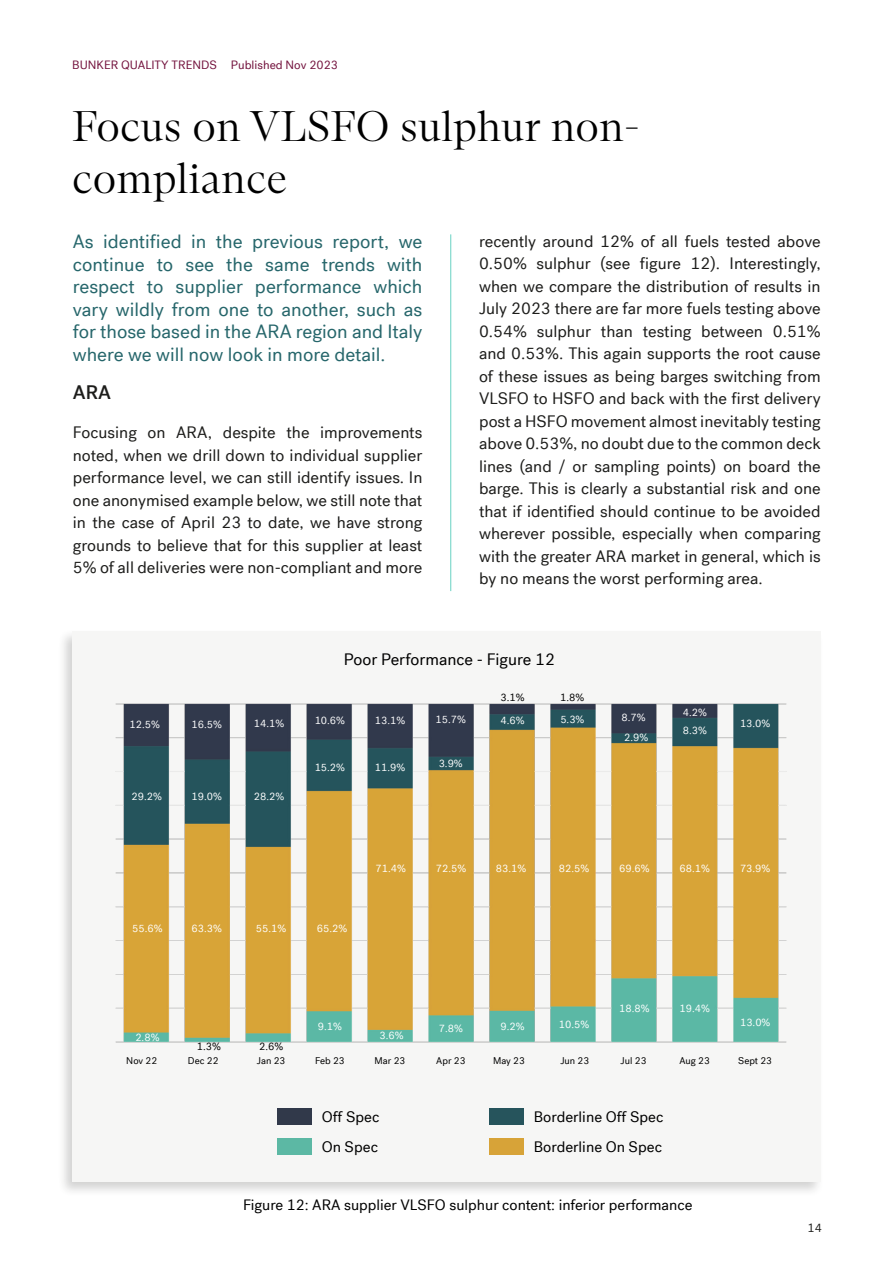
<style>
.page{position:relative;width:893px;height:1263px;background:#fff}
.page>*{position:absolute;margin:0;border:0;box-sizing:border-box;transform-origin:0 0}
.t1{font:300 43.05px/51.6px "ABC Arizona Serif";color:#000}
.t2{font:500 19.5px "Post Grotesk";color:#1d1d1b}
.t3{font:19.2px/22.5px "Post Grotesk";color:#26666b;text-align:justify}
.t4{font:16.5px/22.5px "Post Grotesk";color:#1d1d1b;text-align:justify}
.t5{font:16.5px "Post Grotesk";color:#000}
.t6{font:15.15px "Post Grotesk";color:#000}
.t7{font:15px "Post Grotesk";color:#000}
.t8{font:12px "Post Grotesk";color:#73123d}
.t9{font:12px "Post Grotesk";color:#1d1d1b}
.t10{font:10.5px/20.7px "Post Grotesk";color:#fff}
.t11{font:10.5px "Post Grotesk";color:#000}
.t12{font:9.75px "Post Grotesk";color:#000}
</style>
<div class="page">
<hr style="left:450px;top:234px;width:1px;height:357px;background:#78d6c9">
<div style="left:57px;top:628px;width:767px;height:569px;background:#1d1d1b;opacity:.2"></div>
<div style="left:72px;top:631px;width:749px;height:551px;background:#f6f6f5"></div>
<div style="left:277px;top:1108px;width:35px;height:16px;background:#31394a"></div>
<div style="left:490px;top:1108px;width:34px;height:16px;background:#26545c"></div>
<div style="left:277px;top:1139px;width:35px;height:16px;background:#5cb8a4"></div>
<div style="left:490px;top:1139px;width:34px;height:16px;background:#d7a338"></div>
<img style="left:115px;top:703px;width:672px;height:340px">
<p class="t8" style="left:72px;top:58px;width:267px">BUNKER QUALITY TRENDS Published Nov 2023</p>
<h1 class="t1" style="left:72px;top:101px;width:570px">Focus on VLSFO sulphur non&shy;compliance</h1>
<p class="t3" style="left:73px;top:231px;width:351px">As identified in the previous report, we continue to see the same trends with respect to supplier performance which vary wildly from one to another, such as for those based in the ARA region and Italy where we will now look in more detail.</p>
<p class="t2" style="left:73px;top:380px;width:40px">ARA</p>
<p class="t4" style="left:73px;top:422px;width:351px">Focusing on ARA, despite the improvements noted, when we drill down to individual supplier performance level, we can still identify issues. In one anonymised example below, we still note that in the case of April 23 to date, we have strong grounds to believe that for this supplier at least 5% of all deliveries were non-compliant and more</p>
<p class="t4" style="left:479px;top:230px;width:343px">recently around 12% of all fuels tested above 0.50% sulphur (see figure 12). Interestingly, when we compare the distribution of results in July 2023 there are far more fuels testing above 0.54% sulphur than testing between 0.51% and 0.53%. This again supports the root cause of these issues as being barges switching from VLSFO to HSFO and back with the first delivery post a HSFO movement almost inevitably testing above 0.53%, no doubt due to the common deck lines (and / or sampling points) on board the barge. This is clearly a substantial risk and one that if identified should continue to be avoided wherever possible, especially when comparing with the greater ARA market in general, which is by no means the worst performing area.</p>
<p class="t5" style="left:344px;top:650px;width:213px">Poor Performance - Figure 12</p>
<p class="t10" style="left:129px;top:714px;width:32px">12.5%</p>
<p class="t10" style="left:191px;top:714px;width:32px">16.5%</p>
<p class="t10" style="left:254px;top:713px;width:32px">14.1%</p>
<p class="t10" style="left:375px;top:710px;width:32px">13.1%</p>
<p class="t10" style="left:315px;top:710px;width:32px">10.6%</p>
<p class="t10" style="left:131px;top:786px;width:32px">29.2%</p>
<p class="t10" style="left:191px;top:786px;width:32px">19.0%</p>
<p class="t10" style="left:254px;top:786px;width:32px">28.2%</p>
<p class="t10" style="left:315px;top:757px;width:32px">15.2%</p>
<p class="t10" style="left:375px;top:757px;width:32px">11.9%</p>
<p class="t11" style="left:500px;top:691px;width:26px">3.1%</p>
<p class="t11" style="left:560px;top:691px;width:26px">1.8%</p>
<p class="t10" style="left:435px;top:709px;width:32px">15.7%</p>
<p class="t10" style="left:500px;top:710px;width:26px">4.6%</p>
<p class="t10" style="left:439px;top:753px;width:26px">3.9%</p>
<p class="t10" style="left:560px;top:709px;width:26px">5.3%</p>
<p class="t10" style="left:621px;top:707px;width:28px">8.7%<br>2.9%</p>
<p class="t10" style="left:683px;top:702px;width:26px">4.2%</p>
<p class="t10" style="left:683px;top:720px;width:26px">8.3%</p>
<p class="t10" style="left:740px;top:713px;width:32px">13.0%</p>
<p class="t10" style="left:132px;top:918px;width:32px">55.6%</p>
<p class="t10" style="left:191px;top:918px;width:32px">63.3%</p>
<p class="t10" style="left:256px;top:918px;width:32px">55.1%</p>
<p class="t10" style="left:135px;top:1027px;width:26px">2.8%</p>
<p class="t11" style="left:197px;top:1040px;width:26px">1.3%</p>
<p class="t11" style="left:259px;top:1040px;width:26px">2.6%</p>
<p class="t10" style="left:317px;top:918px;width:32px">65.2%</p>
<p class="t10" style="left:318px;top:1016px;width:26px">9.1%</p>
<p class="t10" style="left:376px;top:858px;width:32px">71.4%</p>
<p class="t10" style="left:436px;top:858px;width:32px">72.5%</p>
<p class="t10" style="left:496px;top:858px;width:32px">83.1%</p>
<p class="t10" style="left:559px;top:858px;width:32px">82.5%</p>
<p class="t10" style="left:619px;top:858px;width:32px">69.6%</p>
<p class="t10" style="left:680px;top:858px;width:32px">68.1%</p>
<p class="t10" style="left:740px;top:858px;width:32px">73.9%</p>
<p class="t10" style="left:380px;top:1025px;width:26px">3.6%</p>
<p class="t10" style="left:439px;top:1018px;width:26px">7.8%</p>
<p class="t10" style="left:500px;top:1016px;width:26px">9.2%</p>
<p class="t10" style="left:559px;top:1014px;width:32px">10.5%</p>
<p class="t10" style="left:619px;top:998px;width:32px">18.8%</p>
<p class="t10" style="left:680px;top:998px;width:32px">19.4%</p>
<p class="t10" style="left:740px;top:1012px;width:32px">13.0%</p>
<p class="t12" style="left:126px;top:1055px;width:32px">Nov 22</p>
<p class="t12" style="left:188px;top:1055px;width:32px">Dec 22</p>
<p class="t12" style="left:257px;top:1055px;width:30px">Jan 23</p>
<p class="t12" style="left:315px;top:1055px;width:31px">Feb 23</p>
<p class="t12" style="left:375px;top:1055px;width:32px">Mar 23</p>
<p class="t12" style="left:436px;top:1055px;width:31px">Apr 23</p>
<p class="t12" style="left:493px;top:1055px;width:33px">May 23</p>
<p class="t12" style="left:560px;top:1055px;width:30px">Jun 23</p>
<p class="t12" style="left:621px;top:1055px;width:27px">Jul 23</p>
<p class="t12" style="left:680px;top:1055px;width:32px">Aug 23</p>
<p class="t12" style="left:738px;top:1055px;width:35px">Sept 23</p>
<p class="t6" style="left:322px;top:1107px;width:59px">Off Spec</p>
<p class="t6" style="left:534px;top:1107px;width:131px">Borderline Off Spec</p>
<p class="t6" style="left:322px;top:1138px;width:58px">On Spec</p>
<p class="t6" style="left:534px;top:1138px;width:130px">Borderline On Spec</p>
<p class="t7" style="left:243px;top:1196px;width:451px">Figure 12: ARA supplier VLSFO sulphur content: inferior performance</p>
<p class="t9" style="left:808px;top:1221px;width:16px">14</p>
</div>
